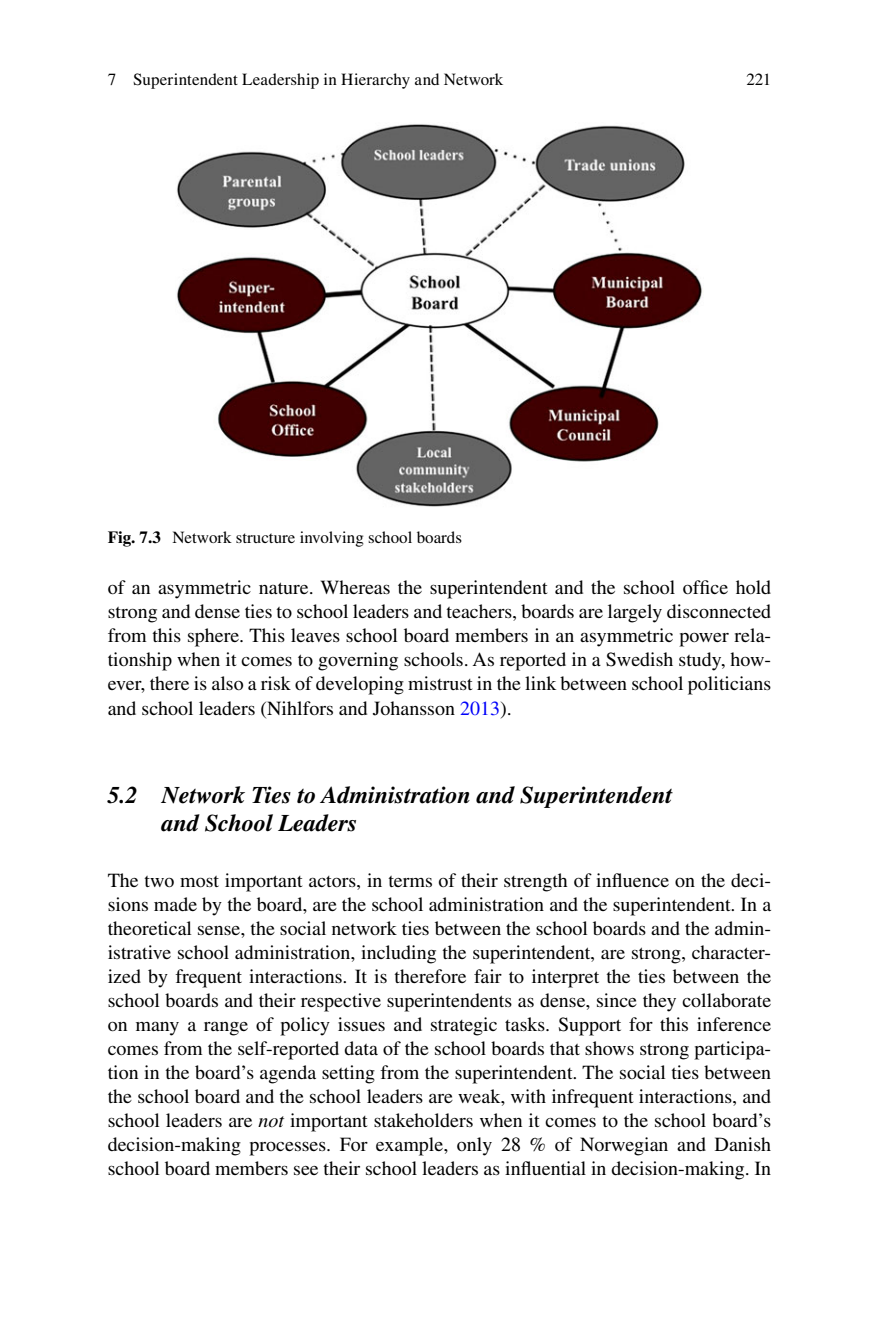
<style>
.page{position:relative;width:879px;height:1333px;background:#fff}
.page>*{position:absolute;margin:0;border:0;box-sizing:border-box;transform-origin:0 0}
.t1{font:italic 700 24px/28px "Gvvknm Times";color:#000}
.t2{font:20px/24px "Grnych Times";color:#000;text-align:justify}
.t3{font:17px "Grnych Times";color:#000}
.s1{font-family:"Grcjqd Times";font-weight:700}
.s2{color:#0000fa}
.s3{font-family:"Lxnsmn Times";font-style:italic}
</style>
<div class="page">
<img style="left:177px;top:124px;width:525px;height:383px">
<p class="t3" style="left:108px;top:73px;width:397px">7 Superintendent Leadership in Hierarchy and Network</p>
<p class="t3" style="left:108px;top:531px;width:356px"><span class="s1">Fig. 7.3</span> Network structure involving school boards</p>
<p class="t3" style="left:746px;top:73px;width:26px">221</p>
<p class="t2" style="left:108px;top:577px;width:665px">of an asymmetric nature. Whereas the superintendent and the school office hold strong and dense ties to school leaders and teachers, boards are largely disconnected from this sphere. This leaves school board members in an asymmetric power rela&shy;tionship when it comes to governing schools. As reported in a Swedish study, how&shy;ever, there is also a risk of developing mistrust in the link between school politicians and school leaders (Nihlfors and Johansson <span class="s2">2013</span> ).</p>
<p class="t1" style="left:162px;top:782px;width:512px;text-indent:-54px">5.2 Network Ties to Administration and Superintendent and School Leaders</p>
<p class="t2" style="left:108px;top:869px;width:665px">The two most important actors, in terms of their strength of influence on the deci&shy;sions made by the board, are the school administration and the superintendent. In a theoretical sense, the social network ties between the school boards and the admin&shy;istrative school administration, including the superintendent, are strong, character&shy;ized by frequent interactions. It is therefore fair to interpret the ties between the school boards and their respective superintendents as dense, since they collaborate on many a range of policy issues and strategic tasks. Support for this inference comes from the self-reported data of the school boards that shows strong participa&shy;tion in the board’s agenda setting from the superintendent. The social ties between the school board and the school leaders are weak, with infrequent interactions, and school leaders are <span class="s3">not</span> important stakeholders when it comes to the school board’s decision-making processes. For example, only 28 % of Norwegian and Danish school board members see their school leaders as influential in decision-making. In</p>
</div>
